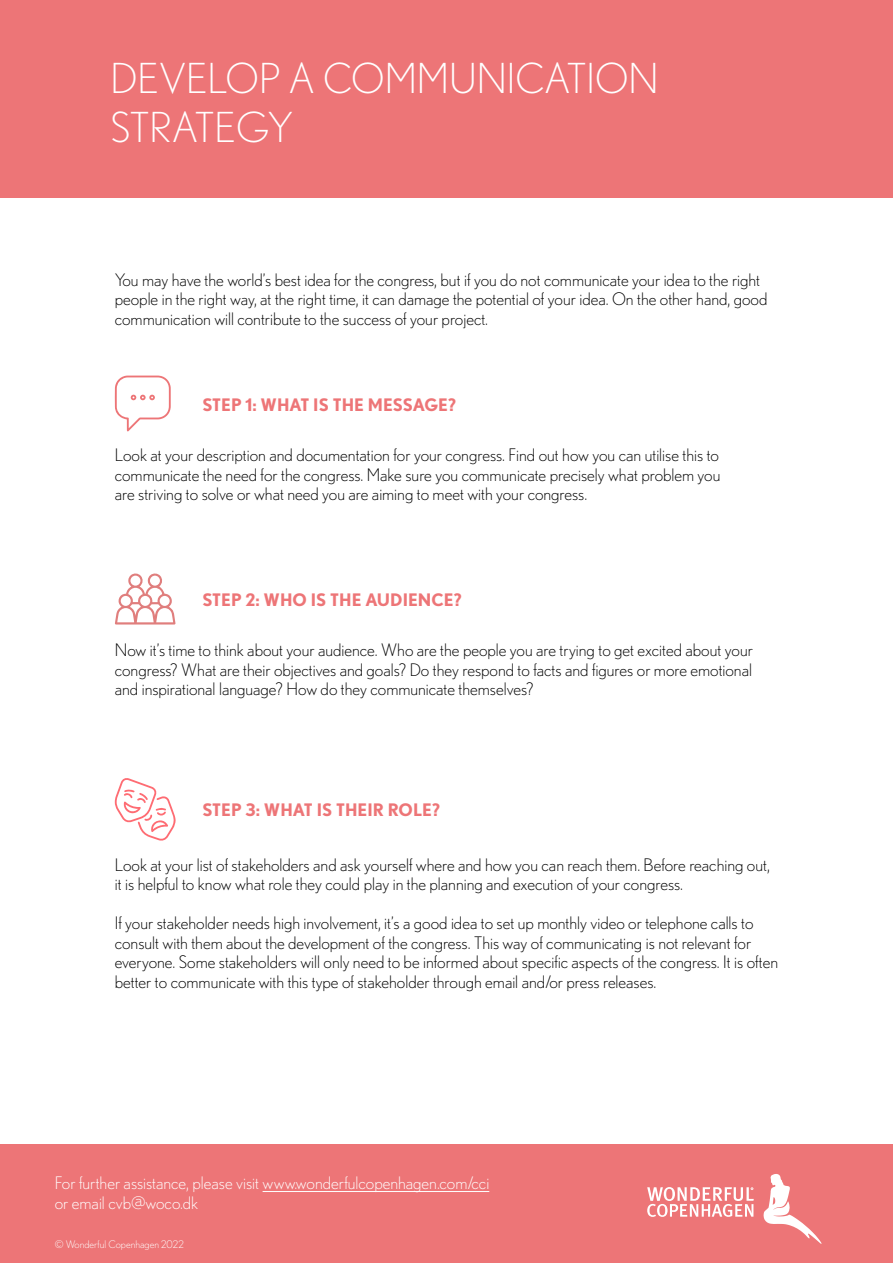
<style>
.page{position:relative;width:893px;height:1263px;background:#fff}
.page>*{position:absolute;margin:0;border:0;box-sizing:border-box;transform-origin:0 0}
.t1{font:300 41.25px/49.7px "Nobel";color:#fff}
.t2{font:300 17.25px/19.5px "Nobel";color:#000}
.t3{font:300 17.25px/19.5px "Nobel";color:#fff}
.t4{font:700 17.25px "Nobel";color:#ed7577}
.t5{font:300 10.5px "Nobel";color:#fff}
</style>
<div class="page">
<div style="left:0;top:1144px;width:893px;height:119px;background:#ed7577"></div>
<svg style="left:763px;top:1174px;width:59px;height:70px"></svg>
<svg style="left:647px;top:1187px;width:107px;height:30px"></svg>
<hr style="left:263px;top:1191px;width:226px;height:1px;background:#fff">
<div style="left:0;top:0;width:893px;height:198px;background:#ed7577"></div>
<svg style="left:115px;top:376px;width:56px;height:56px"></svg>
<svg style="left:115px;top:573px;width:61px;height:51px"></svg>
<svg style="left:115px;top:778px;width:61px;height:63px"></svg>
<h1 class="t1" style="left:111px;top:53px;width:550px">DEVELOP A COMMUNICATION<br>STRATEGY</h1>
<p class="t2" style="left:115px;top:270px;width:654px">You may have the world’s best idea for the congress, but if you do not communicate your idea to the right people in the right way, at the right time, it can damage the potential of your idea. On the other hand, good communication will contribute to the success of your project.</p>
<p class="t4" style="left:202px;top:394px;width:255px">STEP 1: WHAT IS THE MESSAGE?</p>
<p class="t2" style="left:115px;top:445px;width:607px;text-align:justify">Look at your description and documentation for your congress. Find out how you can utilise this to communicate the need for the congress. Make sure you communicate precisely what problem you are striving to solve or what need you are aiming to meet with your congress.</p>
<p class="t4" style="left:202px;top:589px;width:261px">STEP 2: WHO IS THE AUDIENCE?</p>
<p class="t2" style="left:115px;top:640px;width:640px;text-align:justify">Now it’s time to think about your audience. Who are the people you are trying to get excited about your congress? What are their objectives and goals? Do they respond to facts and figures or more emotional and inspirational language? How do they communicate themselves?</p>
<p class="t4" style="left:202px;top:800px;width:239px">STEP 3: WHAT IS THEIR ROLE?</p>
<p class="t2" style="left:115px;top:855px;width:657px">Look at your list of stakeholders and ask yourself where and how you can reach them. Before reaching out, it is helpful to know what role they could play in the planning and execution of your congress.</p>
<p class="t2" style="left:115px;top:913px;width:665px">If your stakeholder needs high involvement, it’s a good idea to set up monthly video or telephone calls to consult with them about the development of the congress. This way of communicating is not relevant for everyone. Some stakeholders will only need to be informed about specific aspects of the congress. It is often better to communicate with this type of stakeholder through email and/or press releases.</p>
<p class="t3" style="left:55px;top:1173px;width:436px">For further assistance, please visit www.wonderfulcopenhagen.com/cci or email cvb@woco.dk</p>
<p class="t5" style="left:55px;top:1238px;width:130px">© Wonderful Copenhagen 2022</p>
</div>
